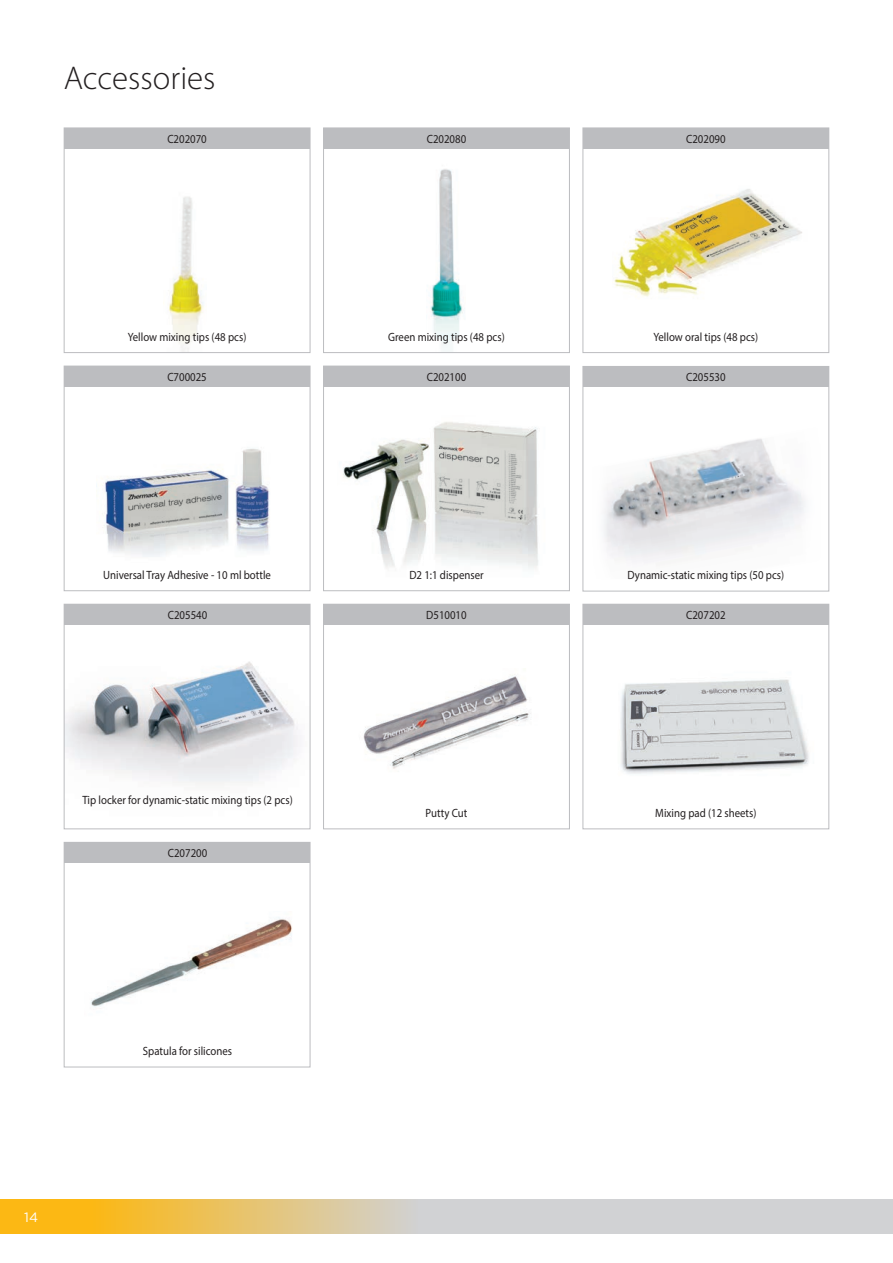
<style>
.page{position:relative;width:893px;height:1263px;background:#fff}
.page>*{position:absolute;margin:0;border:0;box-sizing:border-box;transform-origin:0 0}
.page_title{font:300 33px "Myriad Pro";color:#231f20}
.t1{font:13.5px "Gotham";color:#fff}
.t2{font:12px "Myriad Pro";color:#231f20;scale:.9 1}
</style>
<div class="page">
<img style="left:430px;top:169px;width:33px;height:179px">
<img style="left:169px;top:197px;width:35px;height:154px">
<img style="left:66px;top:661px;width:232px;height:124px">
<div style="left:64px;top:128px;width:246px;height:21px;background:#bcbdc0"></div>
<div style="left:64px;top:128px;width:246px;height:225px;border:1px solid #bcbdc0"></div>
<div style="left:323px;top:128px;width:246px;height:21px;background:#bcbdc0"></div>
<div style="left:323px;top:128px;width:247px;height:225px;border:1px solid #bcbdc0"></div>
<div style="left:583px;top:128px;width:245px;height:21px;background:#bcbdc0"></div>
<div style="left:583px;top:128px;width:246px;height:225px;border:1px solid #bcbdc0"></div>
<div style="left:64px;top:366px;width:246px;height:21px;background:#bcbdc0"></div>
<div style="left:64px;top:366px;width:246px;height:225px;border:1px solid #bcbdc0"></div>
<div style="left:323px;top:366px;width:246px;height:21px;background:#bcbdc0"></div>
<div style="left:323px;top:366px;width:247px;height:225px;border:1px solid #bcbdc0"></div>
<div style="left:583px;top:366px;width:245px;height:21px;background:#bcbdc0"></div>
<div style="left:583px;top:366px;width:246px;height:225px;border:1px solid #bcbdc0"></div>
<div style="left:64px;top:604px;width:246px;height:21px;background:#bcbdc0"></div>
<div style="left:64px;top:604px;width:246px;height:225px;border:1px solid #bcbdc0"></div>
<div style="left:323px;top:604px;width:246px;height:21px;background:#bcbdc0"></div>
<div style="left:323px;top:604px;width:247px;height:225px;border:1px solid #bcbdc0"></div>
<div style="left:583px;top:604px;width:245px;height:21px;background:#bcbdc0"></div>
<div style="left:583px;top:604px;width:246px;height:225px;border:1px solid #bcbdc0"></div>
<div style="left:64px;top:842px;width:246px;height:21px;background:#bcbdc0"></div>
<div style="left:64px;top:842px;width:246px;height:225px;border:1px solid #bcbdc0"></div>
<img style="left:604px;top:438px;width:202px;height:125px">
<img style="left:343px;top:422px;width:195px;height:147px">
<img style="left:363px;top:674px;width:168px;height:95px">
<img style="left:91px;top:917px;width:201px;height:90px">
<img style="left:614px;top:189px;width:188px;height:108px">
<img style="left:102px;top:448px;width:168px;height:109px">
<img style="left:620px;top:679px;width:189px;height:95px">
<div style="left:0;top:1199px;width:62px;height:34px;background:#fcb814"></div>
<svg style="left:64px;top:1199px;width:829px;height:34px;background:#dacba7"></svg>
<p class="page_title" style="left:64px;top:58px;width:153px">Accessories</p>
<p class="t2" style="left:167px;top:132px;width:45px">C202070</p>
<p class="t2" style="left:686px;top:131px;width:45px">C202090</p>
<p class="t2" style="left:427px;top:132px;width:45px">C202080</p>
<p class="t2" style="left:128px;top:330px;width:133px">Yellow mixing tips (48 pcs)</p>
<p class="t2" style="left:654px;top:329px;width:118px">Yellow oral tips (48 pcs)</p>
<p class="t2" style="left:388px;top:330px;width:131px">Green mixing tips (48 pcs)</p>
<p class="t2" style="left:167px;top:369px;width:45px">C700025</p>
<p class="t2" style="left:103px;top:567px;width:188px">Universal Tray Adhesive - 10 ml bottle</p>
<p class="t2" style="left:427px;top:369px;width:45px">C202100</p>
<p class="t2" style="left:686px;top:370px;width:45px">C205530</p>
<p class="t2" style="left:409px;top:567px;width:84px">D2 1:1 dispenser</p>
<p class="t2" style="left:628px;top:568px;width:175px">Dynamic-static mixing tips (50 pcs)</p>
<p class="t2" style="left:168px;top:608px;width:45px">C205540</p>
<p class="t2" style="left:686px;top:608px;width:45px">C207202</p>
<p class="t2" style="left:426px;top:608px;width:46px">D510010</p>
<p class="t2" style="left:82px;top:792px;width:235px">Tip locker for dynamic-static mixing tips (2 pcs)</p>
<p class="t2" style="left:168px;top:846px;width:45px">C207200</p>
<p class="t2" style="left:426px;top:805px;width:48px">Putty Cut</p>
<p class="t2" style="left:655px;top:805px;width:114px">Mixing pad (12 sheets)</p>
<p class="t1" style="left:24px;top:1208px;width:15px">14</p>
<p class="t2" style="left:143px;top:1044px;width:101px">Spatula for silicones</p>
</div>
